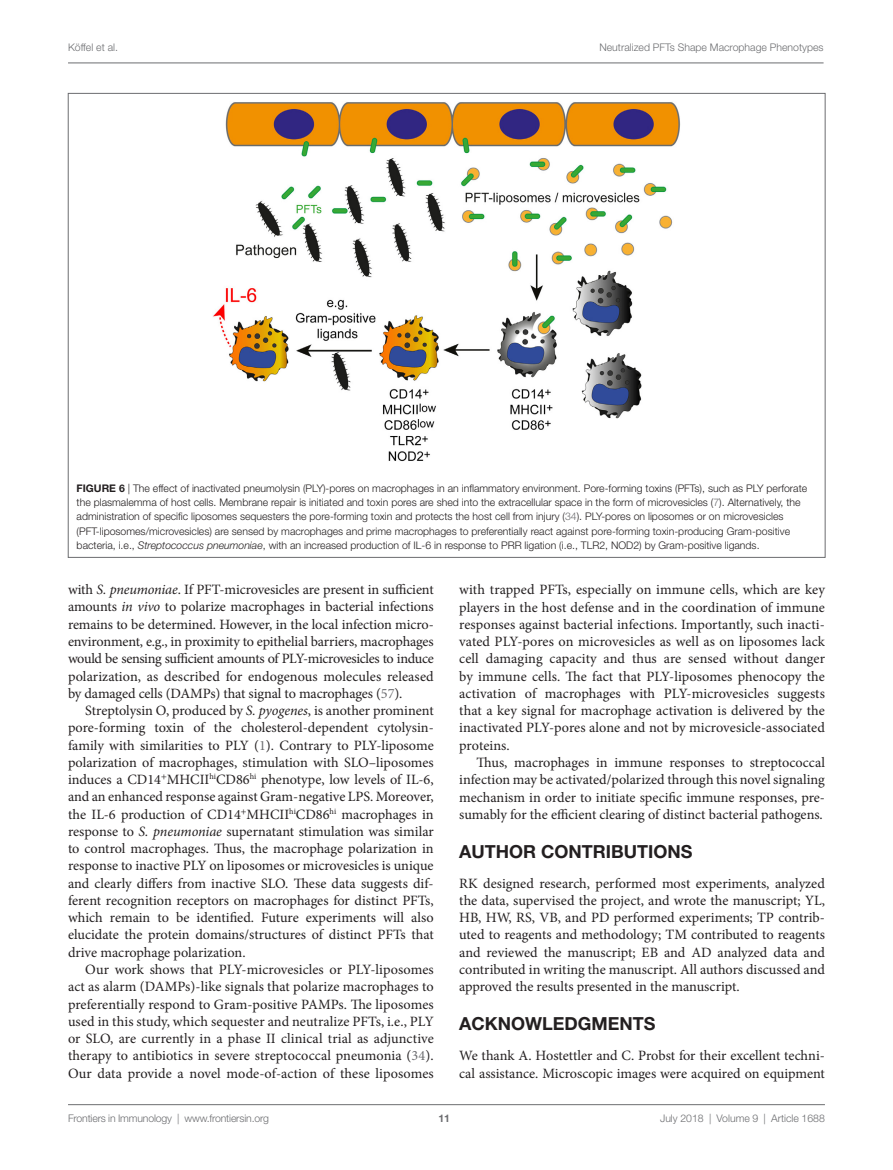
<style>
.page{position:relative;width:893px;height:1170px;background:#fff}
.page>*{position:absolute;margin:0;border:0;box-sizing:border-box;transform-origin:0 0}
.t1{font:700 18px "Helvetica Neue LT Std";color:#231f20}
.t2{font:14.25px/17.2px "Minion Pro";color:#231f20;text-align:justify}
.t3{font:300 10.5px/14.2px "Helvetica Neue LT Std";color:#231f20}
.t4{font:300 10.5px "Helvetica Neue LT Std";color:#6c6d70}
.t5{font:700 10.5px "Helvetica Neue LT Std";color:#6c6d70}
.s1{font-weight:700}
.s2{color:#6c6d70}
.s3{font-style:italic}
</style>
<div class="page">
<img style="left:213px;top:102px;width:467px;height:360px">
<hr style="left:68px;top:1104px;width:757px;height:1px;background:#6c6d70">
<hr style="left:68px;top:63px;width:755px;height:1px;background:#6c6d70">
<p class="t4" style="left:68px;top:41px;width:51px">Köffel et al.</p>
<p class="t4" style="left:599px;top:41px;width:226px">Neutralized PFTs Shape Macrophage Phenotypes</p>
<p class="t3" style="left:77px;top:481px;width:732px"><span class="s1">FIGURE 6</span> | The effect of inactivated pneumolysin (PLY)-pores on macrophages in an inflammatory environment. Pore-forming toxins (PFTs), such as PLY perforate the plasmalemma of host cells. Membrane repair is initiated and toxin pores are shed into the extracellular space in the form of microvesicles (<span class="s2">7</span>). Alternatively, the administration of specific liposomes sequesters the pore-forming toxin and protects the host cell from injury (<span class="s2">34</span>). PLY-pores on liposomes or on microvesicles (PFT-liposomes/microvesicles) are sensed by macrophages and prime macrophages to preferentially react against pore-forming toxin-producing Gram-positive bacteria, i.e., <span class="s3">Streptococcus pneumoniae</span>, with an increased production of IL-6 in response to PRR ligation (i.e., TLR2, NOD2) by Gram-positive ligands.</p>
<p class="t2" style="left:68px;top:581px;width:367px">with <span class="s3">S. pneumoniae</span>. If PFT-microvesicles are present in sufficient amounts <span class="s3">in vivo</span> to polarize macrophages in bacterial infections remains to be determined. However, in the local infection micro&shy;environment, e.g., in proximity to epithelial barriers, macrophages would be sensing sufficient amounts of PLY-microvesicles to induce polarization, as described for endogenous molecules released by damaged cells (DAMPs) that signal to macrophages (<span class="s2">57</span>).</p>
<p class="t2" style="left:68px;top:702px;width:367px;text-indent:17px">Streptolysin O, produced by <span class="s3">S. pyogenes</span>, is another prominent pore-forming toxin of the cholesterol-dependent cytolysin&shy;family with similarities to PLY (<span class="s2">1</span>). Contrary to PLY-liposome polarization of macrophages, stimulation with SLO–liposomes induces a CD14<sup>+</sup>MHCII<sup>hi</sup>CD86<sup>hi</sup> phenotype, low levels of IL-6, and an enhanced response against Gram-negative LPS. Moreover, the IL-6 production of CD14<sup>+</sup>MHCII<sup>hi</sup>CD86<sup>hi</sup> macrophages in response to <span class="s3">S. pneumoniae</span> supernatant stimulation was similar to control macrophages. Thus, the macrophage polarization in response to inactive PLY on liposomes or microvesicles is unique and clearly differs from inactive SLO. These data suggests dif&shy;ferent recognition receptors on macrophages for distinct PFTs, which remain to be identified. Future experiments will also elucidate the protein domains/structures of distinct PFTs that drive macrophage polarization.</p>
<p class="t2" style="left:68px;top:960px;width:367px;text-indent:17px">Our work shows that PLY-microvesicles or PLY-liposomes act as alarm (DAMPs)-like signals that polarize macrophages to preferentially respond to Gram-positive PAMPs. The liposomes used in this study, which sequester and neutralize PFTs, i.e., PLY or SLO, are currently in a phase II clinical trial as adjunctive therapy to antibiotics in severe streptococcal pneumonia (<span class="s2">34</span>).<br>Our data provide a novel mode-of-action of these liposomes</p>
<p class="t2" style="left:459px;top:581px;width:367px">with trapped PFTs, especially on immune cells, which are key players in the host defense and in the coordination of immune responses against bacterial infections. Importantly, such inacti&shy;vated PLY-pores on microvesicles as well as on liposomes lack cell damaging capacity and thus are sensed without danger by immune cells. The fact that PLY-liposomes phenocopy the activation of macrophages with PLY-microvesicles suggests that a key signal for macrophage activation is delivered by the inactivated PLY-pores alone and not by microvesicle-associated proteins.</p>
<p class="t2" style="left:459px;top:753px;width:367px;text-indent:17px">Thus, macrophages in immune responses to streptococcal infection may be activated/polarized through this novel signaling mechanism in order to initiate specific immune responses, pre&shy;sumably for the efficient clearing of distinct bacterial pathogens.</p>
<p class="t1" style="left:459px;top:840px;width:221px">AUTHOR CONTRI BUTIONS</p>
<p class="t2" style="left:459px;top:874px;width:367px">RK designed research, performed most experiments, analyzed the data, supervised the project, and wrote the manuscript; YL, HB, HW, RS, VB, and PD performed experiments; TP contrib&shy;uted to reagents and methodology; TM contributed to reagents and reviewed the manuscript; EB and AD analyzed data and contributed in writing the manuscript. All authors discussed and approved the results presented in the manuscript.</p>
<p class="t1" style="left:459px;top:1012px;width:197px">ACKNOWLEDGMENTS</p>
<p class="t2" style="left:459px;top:1047px;width:367px">We thank A. Hostettler and C. Probst for their excellent techni&shy;cal assistance. Microscopic images were acquired on equipment</p>
<p class="t4" style="left:68px;top:1111px;width:203px">Frontiers in Immunology | www.frontiersin.org</p>
<p class="t4" style="left:660px;top:1111px;width:166px">July 2018 | Volume 9 | Article 1688</p>
<p class="t5" style="left:439px;top:1111px;width:13px">11</p>
</div>
